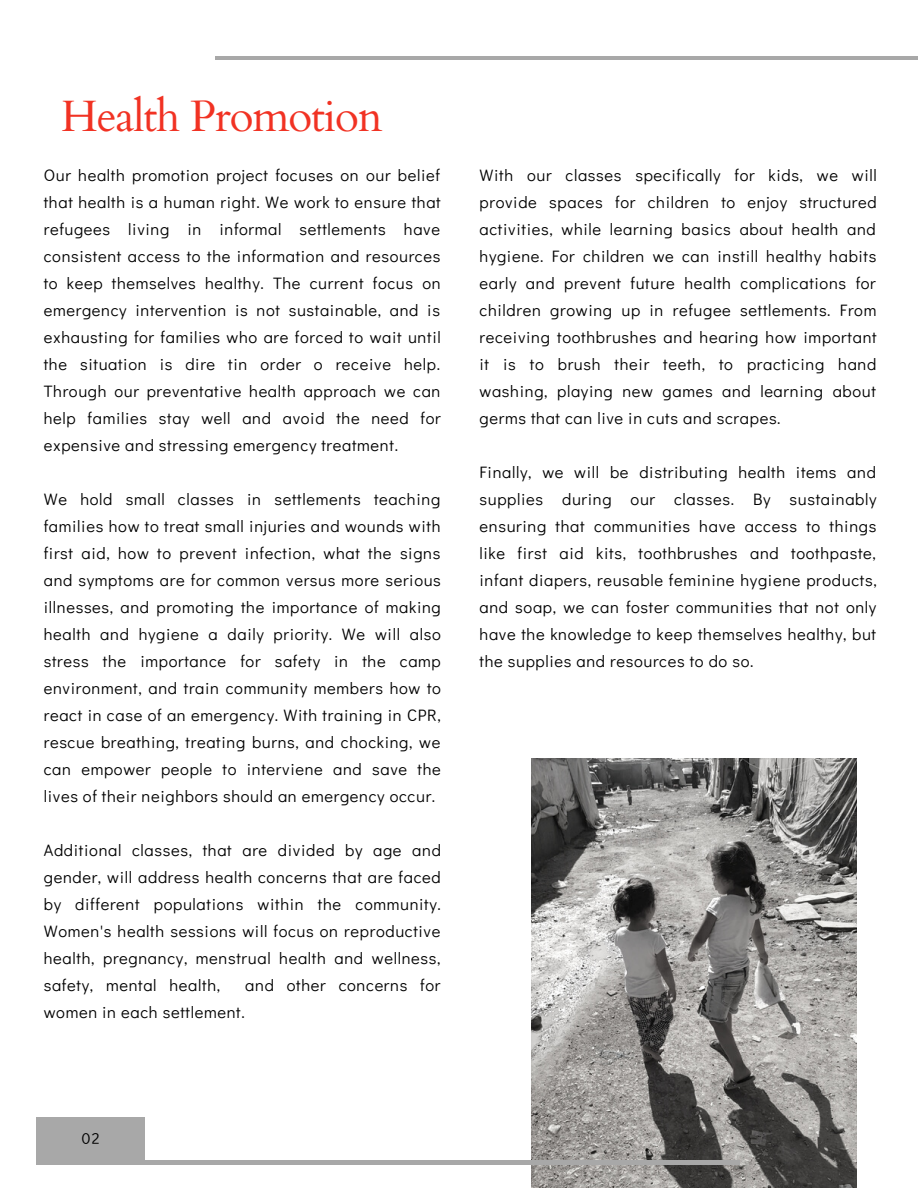
<style>
.page{position:relative;width:918px;height:1188px;background:#fff}
.page>*{position:absolute;margin:0;border:0;box-sizing:border-box;transform-origin:0 0}
.t1{font:43.95px "Cardo";letter-spacing:-.025em;color:#f13223}
.t2{font:16.5px/27px "Didact Gothic";letter-spacing:.04em;color:#000;text-align:justify}
.t3{font:15.6px "Didact Gothic";color:#000}
</style>
<div class="page">
<hr style="left:215px;top:56px;width:703px;height:4px;background:#a8a8a8">
<div style="left:37px;top:1117px;width:108px;height:44px;background:#a8a8a8"></div>
<img style="left:531px;top:758px;width:326px;height:430px">
<hr style="left:37px;top:1161px;width:703px;height:3px;background:#a8a8a8">
<p class="t1" style="left:61px;top:88px;width:323px">Health Promotion</p>
<p class="t2" style="left:44px;top:161px;width:399px">Our health promotion project focuses on our belief that health is a human right. We work to ensure that refugees living in informal settlements have consistent access to the information and resources to keep themselves healthy. The current focus on emergency intervention is not sustainable, and is exhausting for families who are forced to wait until the situation is dire tin order o receive help.<br>Through our preventative health approach we can help families stay well and avoid the need for expensive and stressing emergency treatment.</p>
<p class="t2" style="left:44px;top:485px;width:399px">We hold small classes in settlements teaching families how to treat small injuries and wounds with first aid, how to prevent infection, what the signs and symptoms are for common versus more serious illnesses, and promoting the importance of making health and hygiene a daily priority. We will also stress the importance for safety in the camp environment, and train community members how to react in case of an emergency. With training in CPR, rescue breathing, treating burns, and chocking, we can empower people to interviene and save the lives of their neighbors should an emergency occur.</p>
<p class="t2" style="left:44px;top:836px;width:399px">Additional classes, that are divided by age and gender, will address health concerns that are faced by different populations within the community.<br>Women's health sessions will focus on reproductive health, pregnancy, menstrual health and wellness, safety, mental health,</p>
<p class="t2" style="left:245px;top:971px;width:197px">and other concerns for</p>
<p class="t2" style="left:44px;top:998px;width:203px">women in each settlement.</p>
<p class="t2" style="left:480px;top:161px;width:399px">With our classes specifically for kids, we will provide spaces for children to enjoy structured activities, while learning basics about health and hygiene. For children we can instill healthy habits early and prevent future health complications for children growing up in refugee settlements. From receiving toothbrushes and hearing how important it is to brush their teeth, to practicing hand washing, playing new games and learning about germs that can live in cuts and scrapes.</p>
<p class="t2" style="left:480px;top:458px;width:399px">Finally, we will be distributing health items and supplies during our classes. By sustainably ensuring that communities have access to things like first aid kits, toothbrushes and toothpaste, infant diapers, reusable feminine hygiene products, and soap, we can foster communities that not only have the knowledge to keep themselves healthy, but the supplies and resources to do so.</p>
<p class="t3" style="left:82px;top:1128px;width:19px">02</p>
</div>
